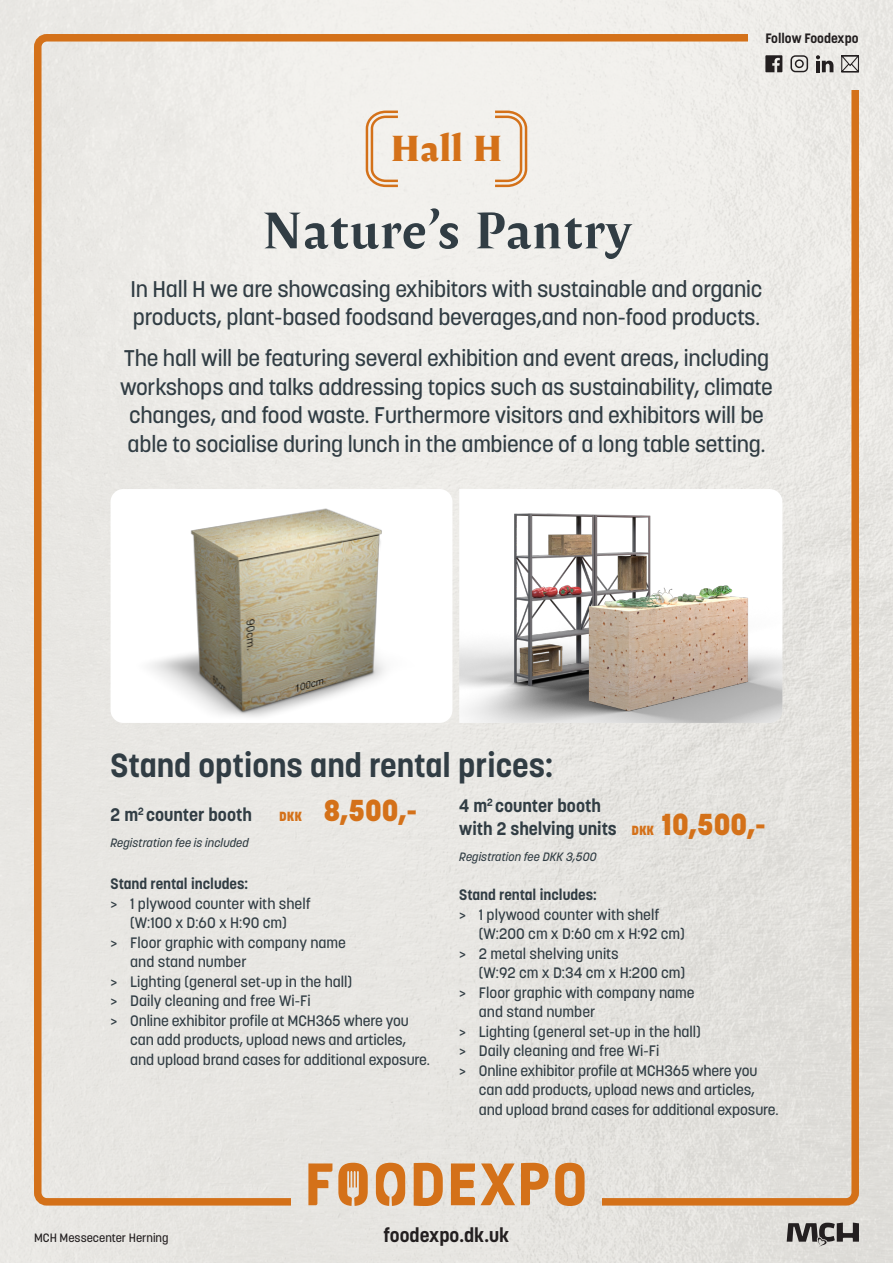
<style>
.page{position:relative;width:893px;height:1263px;background:#e9e8e4}
.page>*{position:absolute;margin:0;border:0;box-sizing:border-box;transform-origin:0 0}
.t1{font:700 51px "Amster";letter-spacing:.01em;color:#313d44}
.t2{font:900 36px "Amster";color:#d47119}
.t3{font:700 33px "Korolev";color:#313d44}
.t4{font:800 30px "Korolev";color:#d47119}
.t5{font:500 22.5px/28.5px "Korolev";letter-spacing:-.01em;color:#313d44}
.t6{font:700 19.5px "Korolev";color:#231f20}
.t7{font:700 18px/22.5px "Korolev";color:#313d44}
.t8{font:500 15px/19.5px "Korolev";color:#313d44}
.t9{font:700 15px "Korolev";color:#313d44}
.t10{font:700 13.5px "Korolev";color:#231f20}
.t11{font:800 13.05px "Korolev";color:#d47119}
.t12{font:italic 500 12px "Korolev";color:#313d44}
.t13{font:500 12px "Korolev";color:#231f20}
.s1{font-weight:800;font-size:13.05px;color:#d47119}
</style>
<div class="page">
<div style="left:34px;top:34px;width:825px;height:1171px;border:8px solid #d47119;border-radius:9px"></div>
<div style="left:748px;top:26px;width:115px;height:63px;background:#f2f0eb"></div>
<div style="left:291px;top:1148px;width:311px;height:68px;background:#e6e5e1"></div>
<svg style="left:308px;top:1163px;width:277px;height:43px"></svg>
<svg style="left:787px;top:1222px;width:72px;height:25px"></svg>
<svg style="left:365px;top:109px;width:34px;height:79px"></svg>
<svg style="left:495px;top:110px;width:33px;height:78px"></svg>
<div style="left:111px;top:489px;width:341px;height:234px;background:#fff;border-radius:13px"></div>
<svg style="left:790px;top:55px;width:18px;height:17px"></svg>
<svg style="left:765px;top:55px;width:17px;height:17px"></svg>
<svg style="left:816px;top:55px;width:17px;height:17px"></svg>
<svg style="left:841px;top:53px;width:18px;height:20px"></svg>
<img style="left:459px;top:489px;width:323px;height:234px">
<img style="left:110px;top:495px;width:342px;height:228px">
<p class="t2" style="left:390px;top:120px;width:114px">Hall H</p>
<p class="t10" style="left:765px;top:30px;width:95px">Follow Foodexpo</p>
<p class="t1" style="left:262px;top:190px;width:371px">Nature’s Pantry</p>
<p class="t5" style="left:130px;top:274px;width:633px">In Hall H we are showcasing exhibitors with sustainable and organic products, plant-based foodsand beverages,and non-food products.</p>
<p class="t5" style="left:120px;top:344px;width:654px;text-align:center">The hall will be featuring several exhibition and event areas, including workshops and talks addressing topics such as sustainability, climate changes, and food waste. Furthermore visitors and exhibitors will be able to socialise during lunch in the ambience of a long table setting.</p>
<p class="t3" style="left:111px;top:745px;width:444px">Stand options and rental prices:</p>
<p class="t7" style="left:111px;top:803px;width:143px">2 m<sup>2</sup> counter booth</p>
<p class="t11" style="left:279px;top:809px;width:24px">DKK</p>
<p class="t4" style="left:324px;top:791px;width:94px">8,500,-</p>
<p class="t12" style="left:111px;top:835px;width:140px">Registration fee is included</p>
<p class="t9" style="left:111px;top:875px;width:139px">Stand rental includes:</p>
<p class="t8" style="left:111px;top:894px;width:202px;text-align:center">&gt; 1 plywood counter with shelf (W:100 x D:60 x H:90 cm)</p>
<p class="t8" style="left:130px;top:933px;width:217px;text-indent:-20px">&gt; Floor graphic with company name and stand number</p>
<p class="t8" style="left:111px;top:972px;width:243px">&gt; Lighting (general set-up in the hall)</p>
<p class="t8" style="left:111px;top:991px;width:202px">&gt; Daily cleaning and free Wi-Fi</p>
<p class="t8" style="left:130px;top:1011px;width:301px;text-indent:-20px">&gt; Online exhibitor profile at MCH365 where you can add products, upload news and articles, and upload brand cases for additional exposure.</p>
<p class="t7" style="left:459px;top:794px;width:196px">4 m<sup>2</sup> counter booth<br>with 2 shelving units <span class="s1">DKK</span></p>
<p class="t4" style="left:662px;top:805px;width:105px">10,500,-</p>
<p class="t12" style="left:459px;top:850px;width:139px">Registration fee DKK 3,500</p>
<p class="t9" style="left:459px;top:886px;width:139px">Stand rental includes:</p>
<p class="t8" style="left:479px;top:905px;width:207px;text-indent:-20px">&gt; 1 plywood counter with shelf (W:200 cm x D:60 cm x H:92 cm)</p>
<p class="t8" style="left:479px;top:944px;width:208px;text-indent:-20px">&gt; 2 metal shelving units<br>(W:92 cm x D:34 cm x H:200 cm)</p>
<p class="t8" style="left:479px;top:983px;width:217px;text-indent:-20px">&gt; Floor graphic with company name and stand number</p>
<p class="t8" style="left:459px;top:1022px;width:243px">&gt; Lighting (general set-up in the hall)</p>
<p class="t8" style="left:459px;top:1041px;width:202px">&gt; Daily cleaning and free Wi-Fi</p>
<p class="t8" style="left:479px;top:1061px;width:301px;text-indent:-20px">&gt; Online exhibitor profile at MCH365 where you can add products, upload news and articles, and upload brand cases for additional exposure.</p>
<p class="t13" style="left:34px;top:1230px;width:136px">MCH Messecenter Herning</p>
<p class="t6" style="left:384px;top:1222px;width:127px">foodexpo.dk.uk</p>
</div>
